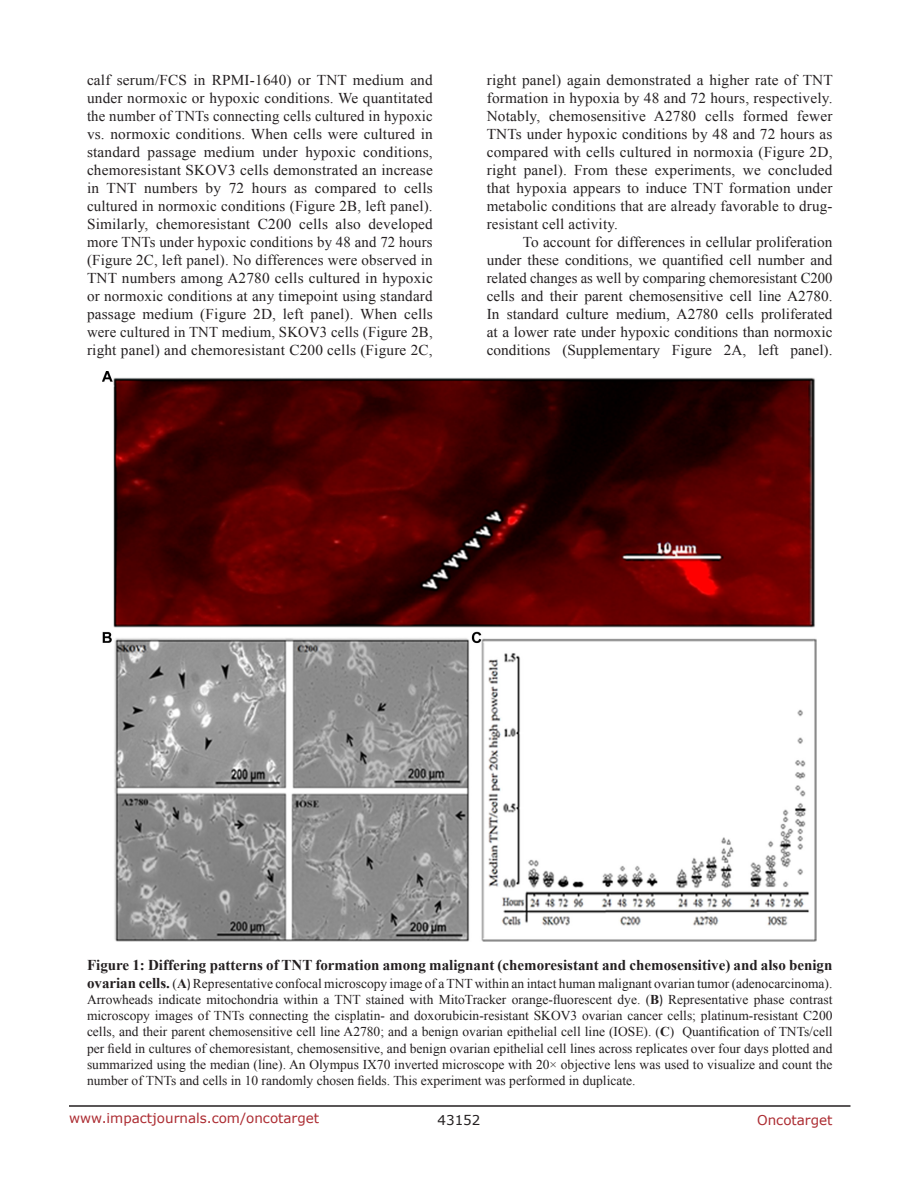
<style>
.page{position:relative;width:918px;height:1188px;background:#fff}
.page>*{position:absolute;margin:0;border:0;box-sizing:border-box;transform-origin:0 0}
.BodyText{font:15px/18px "Times New Roman";letter-spacing:.01em;color:#231f20;text-align:justify}
.FigureText{font:700 15px "Times New Roman";color:#231f20}
.FigureText-2{font:13.5px/16.2px "Times New Roman";color:#231f20;text-align:justify}
.t1{font:13.5px "Verdana";color:#ac2b31}
.t2{font:13.5px "Verdana";color:#231f20}
.s1{font-weight:700;font-size:15px}
.s2{font-weight:700}
.s3{font-family:"Calibri"}
</style>
<div class="page">
<hr style="left:69px;top:1105px;width:781px;height:2px;background:#231f20">
<img style="left:103px;top:372px;width:714px;height:570px">
<p class="BodyText" style="left:87px;top:71px;width:347px">calf serum/FCS in RPMI-1640) or TNT medium and under normoxic or hypoxic conditions. We quantitated the number of TNTs connecting cells cultured in hypoxic vs. normoxic conditions. When cells were cultured in standard passage medium under hypoxic conditions, chemoresistant SKOV3 cells demonstrated an increase in TNT numbers by 72 hours as compared to cells cultured in normoxic conditions (Figure 2B, left panel).<br>Similarly, chemoresistant C200 cells also developed more TNTs under hypoxic conditions by 48 and 72 hours (Figure 2C, left panel). No differences were observed in TNT numbers among A2780 cells cultured in hypoxic or normoxic conditions at any timepoint using standard passage medium (Figure 2D, left panel). When cells were cultured in TNT medium, SKOV3 cells (Figure 2B, right panel) and chemoresistant C200 cells (Figure 2C,</p>
<p class="BodyText" style="left:487px;top:71px;width:348px">right panel) again demonstrated a higher rate of TNT formation in hypoxia by 48 and 72 hours, respectively.<br>Notably, chemosensitive A2780 cells formed fewer TNTs under hypoxic conditions by 48 and 72 hours as compared with cells cultured in normoxia (Figure 2D, right panel). From these experiments, we concluded that hypoxia appears to induce TNT formation under metabolic conditions that are already favorable to drug&shy;resistant cell activity.</p>
<p class="BodyText" style="left:487px;top:233px;width:347px;text-indent:36px">To account for differences in cellular proliferation under these conditions, we quantified cell number and related changes as well by comparing chemoresistant C200 cells and their parent chemosensitive cell line A2780.<br>In standard culture medium, A2780 cells proliferated at a lower rate under hypoxic conditions than normoxic conditions (Supplementary Figure 2A, left panel).</p>
<p class="FigureText" style="left:87px;top:954px;width:747px">Figure 1: Differing patterns of TNT formation among malignant (chemoresistant and chemosensitive) and also benign</p>
<p class="FigureText-2" style="left:87px;top:975px;width:747px"><span class="s1">ovarian cells.</span> (<span class="s2">A</span><span class="s3">)</span> Representative confocal microscopy image of a TNT within an intact human malignant ovarian tumor (adenocarcinoma).<br>Arrowheads indicate mitochondria within a TNT stained with MitoTracker orange-fluorescent dye. (<span class="s2">B</span><span class="s3">)</span> Representative phase contrast microscopy images of TNTs connecting the cisplatin- and doxorubicin-resistant SKOV3 ovarian cancer cells; platinum-resistant C200 cells, and their parent chemosensitive cell line A2780; and a benign ovarian epithelial cell line (IOSE). (<span class="s2">C</span>) Quantification of TNTs/cell per field in cultures of chemoresistant, chemosensitive, and benign ovarian epithelial cell lines across replicates over four days plotted and summarized using the median (line). An Olympus IX70 inverted microscope with 20× objective lens was used to visualize and count the number of TNTs and cells in 10 randomly chosen fields. This experiment was performed in duplicate.</p>
<p class="t1" style="left:69px;top:1109px;width:252px">www.impactjournals.com/oncotarget</p>
<p class="t2" style="left:438px;top:1111px;width:44px">43152</p>
<p class="t1" style="left:757px;top:1111px;width:77px">Oncotarget</p>
</div>
